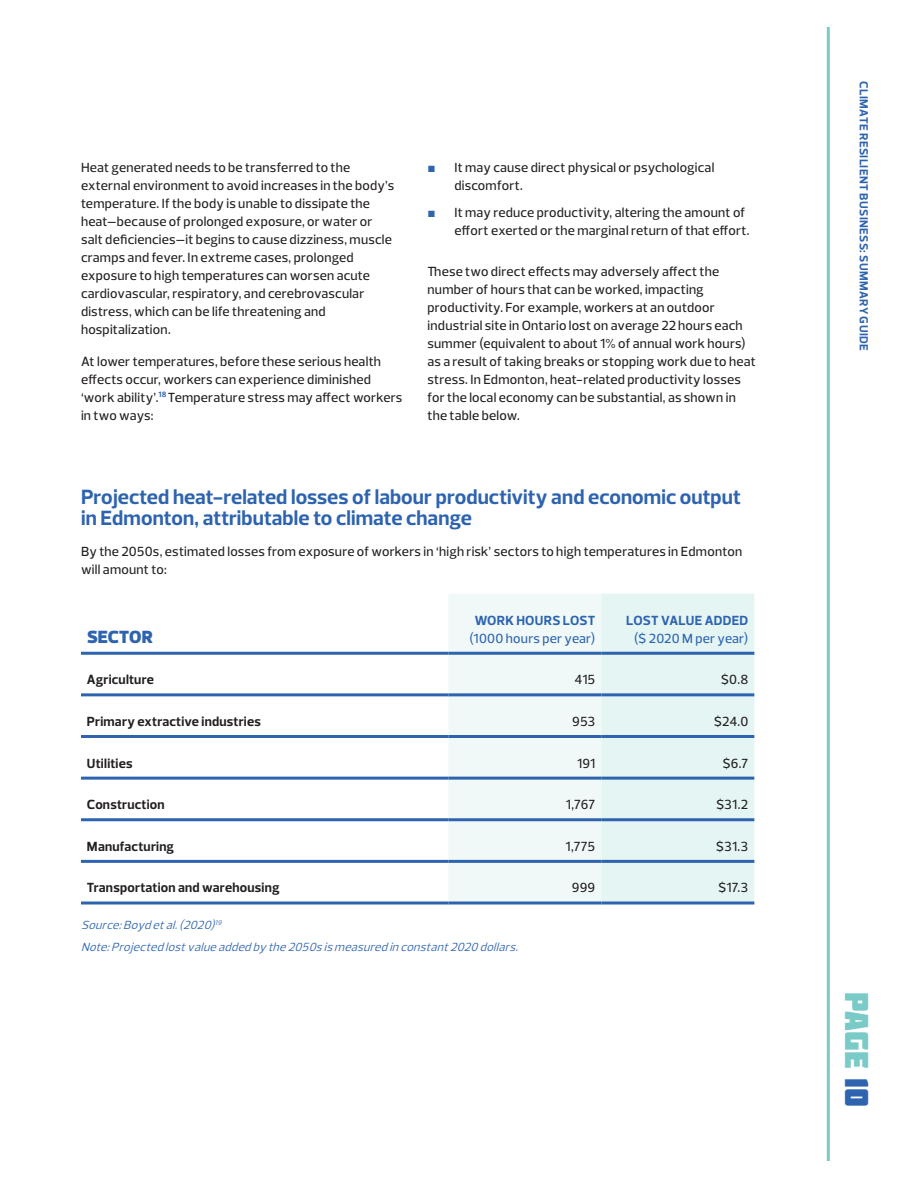
<style>
.page{position:relative;width:918px;height:1188px;background:#fff}
.page>*{position:absolute;margin:0;border:0;box-sizing:border-box;transform-origin:0 0}
.t1{font:33px "Molot DDB Regular";letter-spacing:-.005em;color:#7acbc7}
.t2{font:700 21px/21px "Prelo";letter-spacing:.005em;color:#2d63af}
.t3{font:900 18px "Prelo";letter-spacing:.005em;color:#2d63af}
.t4{font:500 13.5px/18px "Prelo";letter-spacing:.015em;color:#231f20}
.t5{font:700 13.5px "Prelo";letter-spacing:.015em;color:#231f20}
.t6{font:500 13.5px "Prelo";letter-spacing:.015em;color:#2d63af}
.t7{font:700 13.5px "Prelo";letter-spacing:.015em;color:#2d63af}
.t8{font:italic 12px/22.5px "Prelo";color:#2f65ae}
.t9{font:700 12px "Prelo";letter-spacing:.035em;color:#2d63af}
.s1{font-family:"Arial";font-weight:400;color:#2f65ae}
.s2{color:#2d63af}
</style>
<div class="page">
<hr style="left:827px;top:27px;width:3px;height:1134px;background:#7acbc7">
<div style="left:448px;top:594px;width:153px;height:308px;background:#f0f9f8"></div>
<div style="left:601px;top:594px;width:153px;height:308px;background:#e4f5f4"></div>
<hr style="left:81px;top:652px;width:367px;height:3px;background:#2d63af">
<hr style="left:448px;top:652px;width:153px;height:3px;background:#2d63af">
<hr style="left:601px;top:652px;width:153px;height:3px;background:#2d63af">
<hr style="left:81px;top:693px;width:367px;height:3px;background:#2d63af">
<hr style="left:448px;top:693px;width:153px;height:3px;background:#2d63af">
<hr style="left:601px;top:693px;width:153px;height:3px;background:#2d63af">
<hr style="left:81px;top:735px;width:367px;height:3px;background:#2d63af">
<hr style="left:448px;top:735px;width:153px;height:3px;background:#2d63af">
<hr style="left:601px;top:735px;width:153px;height:3px;background:#2d63af">
<hr style="left:81px;top:777px;width:367px;height:3px;background:#2d63af">
<hr style="left:448px;top:777px;width:153px;height:3px;background:#2d63af">
<hr style="left:601px;top:777px;width:153px;height:3px;background:#2d63af">
<hr style="left:81px;top:818px;width:367px;height:3px;background:#2d63af">
<hr style="left:448px;top:818px;width:153px;height:3px;background:#2d63af">
<hr style="left:601px;top:818px;width:153px;height:3px;background:#2d63af">
<hr style="left:81px;top:860px;width:367px;height:3px;background:#2d63af">
<hr style="left:448px;top:860px;width:153px;height:3px;background:#2d63af">
<hr style="left:601px;top:860px;width:153px;height:3px;background:#2d63af">
<hr style="left:81px;top:902px;width:367px;height:2px;background:#2d63af">
<hr style="left:448px;top:902px;width:153px;height:2px;background:#2d63af">
<hr style="left:601px;top:902px;width:153px;height:2px;background:#2d63af">
<p class="t4" style="left:81px;top:159px;width:315px">Heat generated needs to be transferred to the external environment to avoid increases in the body’s temperature. If the body is unable to dissipate the heat—because of prolonged exposure, or water or salt deficiencies—it begins to cause dizziness, muscle cramps and fever. In extreme cases, prolonged exposure to high temperatures can worsen acute cardiovascular, respiratory, and cerebrovascular distress, which can be life threatening and hospitalization.</p>
<p class="t4" style="left:81px;top:352px;width:323px">At lower temperatures, before these serious health effects occur, workers can experience diminished ‘work ability’.<sup>18</sup> Temperature stress may affect workers in two ways:</p>
<p class="t4" style="left:455px;top:159px;width:261px;text-indent:-27px"><span class="s1">■</span> It may cause direct physical or psychological discomfort.</p>
<p class="t4" style="left:455px;top:204px;width:297px;text-indent:-27px"><span class="s1">■</span> It may reduce productivity, altering the amount of effort exerted or the marginal return of that effort.</p>
<p class="t4" style="left:428px;top:262px;width:330px">These two direct effects may adversely affect the number of hours that can be worked, impacting productivity. For example, workers at an outdoor industrial site in Ontario lost on average 22hours each summer (equivalent to about 1% of annual work hours) as a result of taking breaks or stopping work due to heat stress. In Edmonton, heat-related productivity losses for the local economy can be substantial, as shown in the table below.</p>
<h2 class="t2" style="left:81px;top:486px;width:661px">Projected heat-related losses of labour productivity and economic output in Edmonton, attributable to climate change</h2>
<p class="t4" style="left:81px;top:543px;width:663px">By the 2050s, estimated losses from exposure of workers in ‘high risk’ sectors to high temperatures in Edmonton will amount to:</p>
<h3 class="t3" style="left:87px;top:625px;width:67px">SECTOR</h3>
<p class="t7" style="left:475px;top:612px;width:122px">WORK HOURS LOST</p>
<p class="t6" style="left:469px;top:630px;width:127px">(1000 hours per year)</p>
<p class="t7" style="left:626px;top:612px;width:124px">LOST VALUE ADDED</p>
<p class="t6" style="left:634px;top:630px;width:116px">($ 2020 M per year)</p>
<p class="t5" style="left:87px;top:671px;width:68px">Agriculture</p>
<p class="t4" style="left:575px;top:671px;width:22px">415</p>
<p class="t4" style="left:721px;top:671px;width:29px">$0.8</p>
<p class="t5" style="left:87px;top:713px;width:175px">Primary extractive industries</p>
<p class="t4" style="left:572px;top:712px;width:25px">953</p>
<p class="t4" style="left:714px;top:712px;width:36px">$24.0</p>
<p class="t5" style="left:87px;top:755px;width:47px">Utilities</p>
<p class="t4" style="left:577px;top:754px;width:20px">191</p>
<p class="t4" style="left:722px;top:754px;width:27px">$6.7</p>
<p class="t5" style="left:87px;top:796px;width:79px">Construction</p>
<p class="t4" style="left:566px;top:796px;width:31px">1,767</p>
<p class="t4" style="left:716px;top:796px;width:34px">$31.2</p>
<p class="t5" style="left:87px;top:838px;width:89px">Manufacturing</p>
<p class="t4" style="left:566px;top:837px;width:31px">1,775</p>
<p class="t4" style="left:716px;top:837px;width:34px">$31.3</p>
<p class="t5" style="left:87px;top:880px;width:194px">Transportation and warehousing</p>
<p class="t4" style="left:572px;top:879px;width:25px">999</p>
<p class="t4" style="left:718px;top:879px;width:32px">$17.3</p>
<p class="t8" style="left:81px;top:913px;width:442px">Source:Boydetal.(2020)<sup>19<br></sup>Note:Projectedlostvalueaddedbythe2050sismeasuredinconstant2020dollars.</p>
<p class="t9" style="left:871px;top:81px;width:272px;rotate:90deg">CLIMATE RESILIENT BUSINESS: SUMMARY GUIDE</p>
<h1 class="t1" style="left:876px;top:992px;width:117px;rotate:90deg">PAGE <span class="s2">10</span></h1>
</div>
